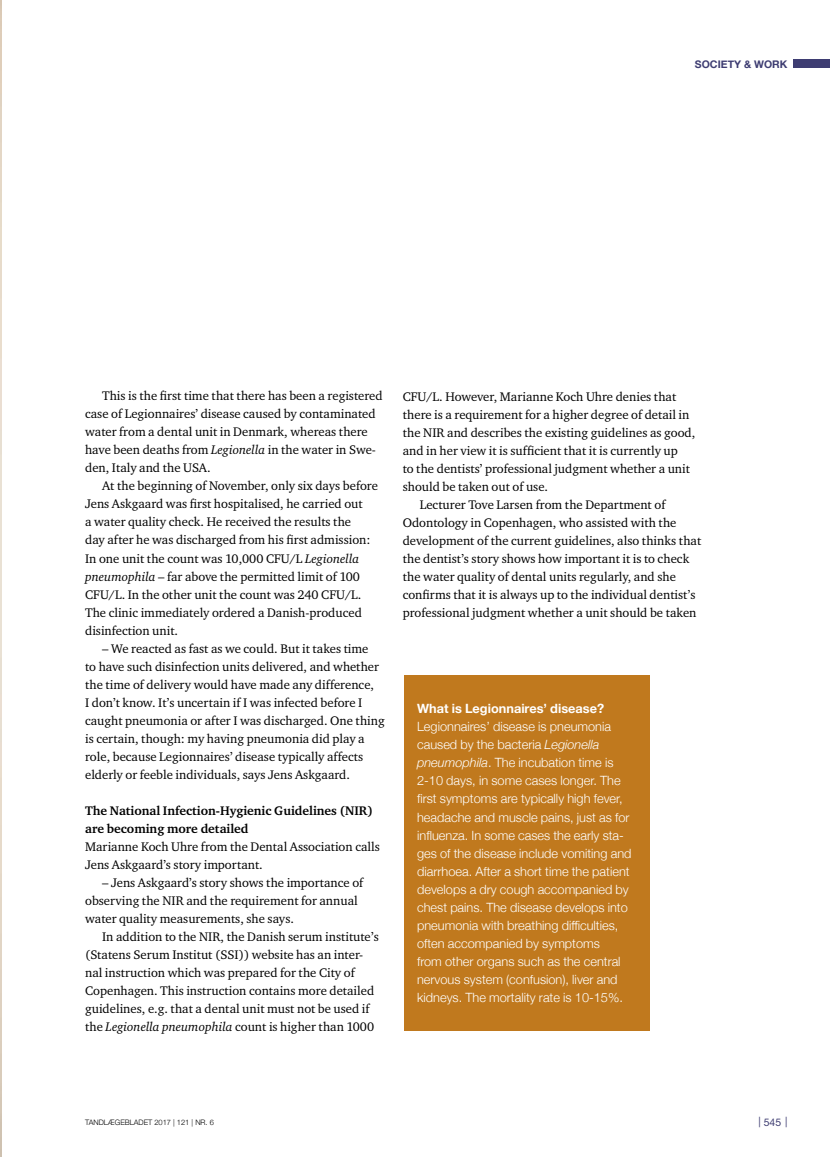
<style>
.page{position:relative;width:830px;height:1157px;background:#fff}
.page>*{position:absolute;margin:0;border:0;box-sizing:border-box;transform-origin:0 0}
.t1{font:12.75px/18px "Charter ITC";color:#000}
.t2{font:300 12.75px/18px "Helvetica Neue";color:#fff}
.t3{font:12.75px/18px "Charter ITC Std";color:#000}
.t4{font:700 12.75px/18px "Charter ITC";color:#000}
.t5{font:700 12.75px "Helvetica Neue";color:#fff}
.t6{font:700 10.5px "Helvetica Neue";color:#3e3d72}
.t7{font:10.5px "Helvetica Neue";color:#3e3d72}
.t8{font:300 7.5px "Helvetica Neue";color:#000}
.s1{font-style:italic}
.s2{font-family:"Helvetica Neue LT Std"}
</style>
<div class="page">
<div style="left:793px;top:60px;width:36px;height:8px;background:#3e3d72"></div>
<div style="left:404px;top:675px;width:245px;height:355px;background:#c0791e"></div>
<img style="left:0;top:0;width:1px;height:1157px">
<p class="t6" style="left:694px;top:56px;width:94px">SOCIETY &amp; WORK</p>
<p class="t1" style="left:85px;top:387px;width:299px;text-indent:17px">This is the first time that there has been a registered case of Legionnaires’ disease caused by contaminated water from a dental unit in Denmark, whereas there have been deaths from <span class="s1">Legionella</span> in the water in Swe&shy;den, Italy and the USA.</p>
<p class="t1" style="left:85px;top:477px;width:294px;text-indent:17px">At the beginning of November, only six days before Jens Askgaard was first hospitalised, he carried out<br>a water quality check. He received the results the<br>day after he was discharged from his first admission:<br>In one unit the count was 10,000 CFU/L <span class="s1">Legionella pneumophila</span> – far above the permitted limit of 100<br>CFU/L. In the other unit the count was 240 CFU/L.<br>The clinic immediately ordered a Danish-produced disinfection unit.</p>
<p class="t1" style="left:85px;top:639px;width:301px;text-indent:17px">– We reacted as fast as we could. But it takes time<br>to have such disinfection units delivered, and whether the time of delivery would have made any difference,<br>I don’t know. It’s uncertain if I was infected before I caught pneumonia or after I was discharged. One thing is certain, though: my having pneumonia did play a role, because Legionnaires’ disease typically affects elderly or feeble individuals, says Jens Askgaard.</p>
<p class="t4" style="left:85px;top:801px;width:289px">The National Infection-Hygienic Guidelines (NIR) are becoming more detailed</p>
<p class="t3" style="left:85px;top:837px;width:296px">Marianne Koch Uhre from the Dental Association calls<br>Jens Askgaard’s story important.</p>
<p class="t1" style="left:85px;top:873px;width:279px;text-indent:17px">– Jens Askgaard’s story shows the importance of observing the NIR and the requirement for annual water quality measurements, she says.</p>
<p class="t1" style="left:85px;top:927px;width:295px;text-indent:17px">In addition to the NIR, the Danish serum institute’s (Statens Serum Institut (SSI)) website has an inter&shy;nal instruction which was prepared for the City of Copenhagen. This instruction contains more detailed guidelines, e.g. that a dental unit must not be used if the <span class="s1">Legionella pneumophila</span> count is higher than 1000</p>
<p class="t1" style="left:402px;top:387px;width:275px">CFU/L. However, Marianne Koch Uhre denies that</p>
<p class="t1" style="left:402px;top:405px;width:288px">there is a requirement for a higher degree of detail in</p>
<p class="t1" style="left:402px;top:423px;width:294px">the NIR and describes the existing guidelines as good,</p>
<p class="t1" style="left:402px;top:441px;width:276px">and in her view it is sufficient that it is currently up</p>
<p class="t1" style="left:402px;top:459px;width:289px">to the dentists’ professional judgment whether a unit</p>
<p class="t1" style="left:402px;top:477px;width:147px">should be taken out of use.</p>
<p class="t1" style="left:419px;top:495px;width:247px">Lecturer Tove Larsen from the Department of</p>
<p class="t1" style="left:402px;top:513px;width:275px">Odontology in Copenhagen, who assisted with the</p>
<p class="t1" style="left:402px;top:531px;width:300px">development of the current guidelines, also thinks that</p>
<p class="t1" style="left:402px;top:549px;width:288px">the dentist’s story shows how important it is to check</p>
<p class="t1" style="left:402px;top:567px;width:274px">the water quality of dental units regularly, and she</p>
<p class="t1" style="left:402px;top:585px;width:294px">confirms that it is always up to the individual dentist’s</p>
<p class="t1" style="left:402px;top:603px;width:295px">professional judgment whether a unit should be taken</p>
<p class="t5" style="left:417px;top:699px;width:188px">What is Legionnaires’ disease?</p>
<p class="t2" style="left:417px;top:717px;width:216px">Legionnaires’ disease is pneumonia caused by the bacteria <span class="s1">Legionella pneumophila</span>. The incubation time is 2-10 days, in some cases longer. The first symptoms are typically high fever, headache and muscle pains, just as for influenza. In some cases the early sta&shy;ges of the disease include vomiting and diarrhoea. After a short time the patient develops a dry cough accompanied by chest pains. The disease develops into pneumonia with breathing difficulties, often accompanied by symptoms<br>from other organs such as the central nervous system (confusion), liver and kidneys. The mortality rate is 10-15%.</p>
<p class="t8" style="left:85px;top:1116px;width:130px">TANDLÆGEBLADET 2017 | 121 | NR. 6</p>
<p class="t7" style="left:758px;top:1116px;width:30px"><span class="s2">|</span> 545 <span class="s2">|</span></p>
</div>
